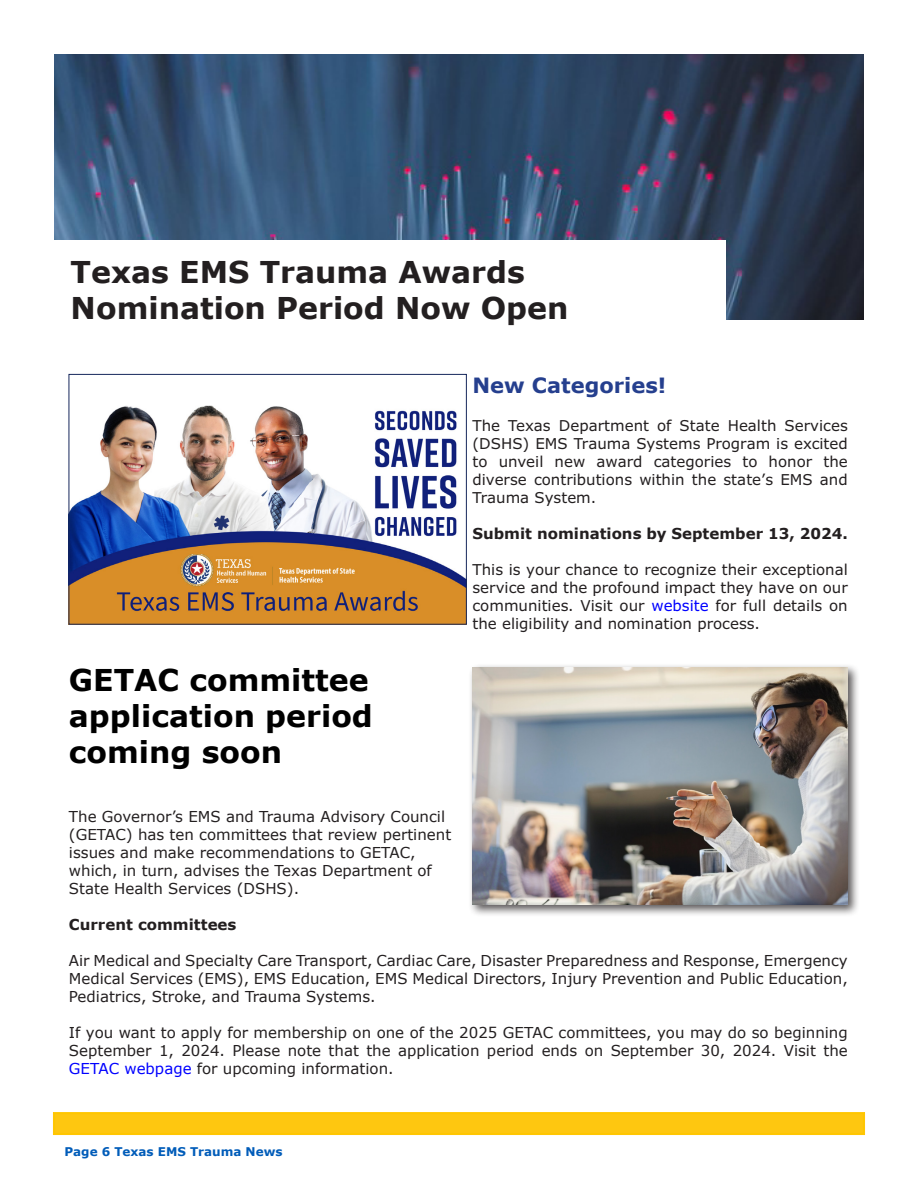
<style>
.page{position:relative;width:918px;height:1188px;background:#fff}
.page>*{position:absolute;margin:0;border:0;box-sizing:border-box;transform-origin:0 0}
.t1{font:700 30px/36px "Verdana";color:#231f20}
.t2{font:700 30px/36px "Verdana";color:#000}
.t3{font:700 21px "Verdana";color:#253f8e}
.t4{font:15px/18px "Verdana";color:#231f20;text-align:justify}
.t5{font:15px/18px "Verdana Pro";color:#231f20;text-align:justify}
.t6{font:700 15px "Verdana";color:#231f20}
.t7{font:700 12px "Verdana";color:#005cb9}
.s1{color:#00f}
</style>
<div class="page">
<img style="left:54px;top:54px;width:810px;height:266px">
<div style="left:53px;top:241px;width:673px;height:108px;background:#fff"></div>
<img style="left:71px;top:405px;width:394px;height:217px">
<div style="left:69px;top:374px;width:398px;height:250px;border:1px solid #16275b"></div>
<div style="left:468px;top:663px;width:392px;height:254px;background:#231f20;opacity:.75"></div>
<img style="left:472px;top:668px;width:376px;height:237px">
<div style="left:53px;top:1112px;width:812px;height:23px;background:#fec710"></div>
<div style="left:54px;top:1113px;width:810px;height:21px;border:1px solid #ffc600"></div>
<p class="t1" style="left:71px;top:253px;width:499px">Texas EMS Trauma Awards<br>Nomination Period Now Open</p>
<p class="t2" style="left:69px;top:661px;width:305px">GETAC committee application period coming soon</p>
<p class="t3" style="left:472px;top:371px;width:195px">New Categories!</p>
<p class="t5" style="left:472px;top:417px;width:377px">The Texas Department of State Health Services (DSHS) EMS Trauma Systems Program is excited to unveil new award categories to honor the diverse contributions within the state’s EMS and Trauma System.</p>
<p class="t6" style="left:472px;top:523px;width:377px">Submit nominations by September 13, 2024.</p>
<p class="t5" style="left:472px;top:561px;width:377px">This is your chance to recognize their exceptional service and the profound impact they have on our communities. Visit our <span class="s1">website</span> for full details on the eligibility and nomination process.</p>
<p class="t4" style="left:69px;top:808px;width:384px;text-align:left">The Governor’s EMS and Trauma Advisory Council (GETAC) has ten committees that review pertinent issues and make recommendations to GETAC, which, in turn, advises the Texas Department of State Health Services (DSHS).</p>
<p class="t6" style="left:69px;top:914px;width:169px">Current committees</p>
<p class="t4" style="left:69px;top:952px;width:780px">Air Medical and Specialty Care Transport, Cardiac Care, Disaster Preparedness and Response, Emergency Medical Services (EMS), EMS Education, EMS Medical Directors, Injury Prevention and Public Education, Pediatrics, Stroke, and Trauma Systems.</p>
<p class="t4" style="left:69px;top:1024px;width:780px">If you want to apply for membership on one of the 2025 GETAC committees, you may do so beginning September 1, 2024. Please note that the application period ends on September 30, 2024. Visit the <span class="s1">GETAC webpage</span> for upcoming information.</p>
<p class="t7" style="left:64px;top:1143px;width:220px">Page 6 Texas EMS Trauma News</p>
</div>
